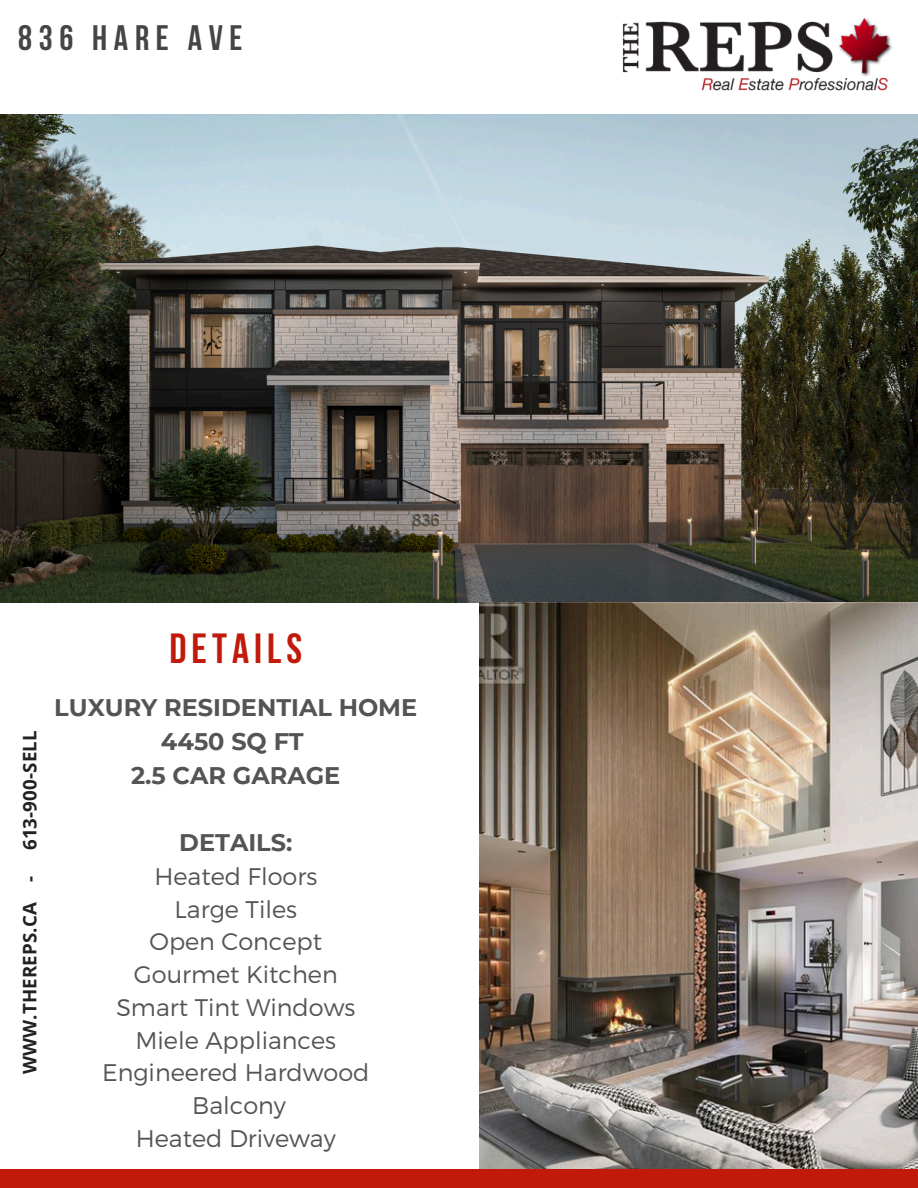
<style>
.page{position:relative;width:918px;height:1188px;background:#fff}
.page>*{position:absolute;margin:0;border:0;box-sizing:border-box;transform-origin:0 0}
.t1{font:700 42px "Bebas Neue";letter-spacing:.12em;color:#c11a0a}
.t2{font:700 35.25px "Bebas Neue";letter-spacing:.19em;color:#454545}
.t3{font:300 24px/32.7px "Montserrat";color:#545454;text-align:center}
.t4{font:700 24px/34px "Montserrat";color:#545454;text-align:center}
.t5{font:700 18.75px "Open Sans";letter-spacing:.01em;color:#222}
</style>
<div class="page">
<img style="left:622px;top:18px;width:270px;height:73px">
<img style="left:0;top:114px;width:918px;height:489px">
<img style="left:479px;top:603px;width:439px;height:566px">
<div style="left:0;top:1169px;width:918px;height:19px;background:#c11a0a"></div>
<h2 class="t2" style="left:18px;top:23px;width:226px">836 HARE AVE</h2>
<p class="t5" style="left:16px;top:850px;width:121px;rotate:-90deg">613-900-SELL</p>
<p class="t5" style="left:16px;top:1074px;width:200px;rotate:-90deg">WWW.THEREPS.CA -</p>
<p class="t1" style="left:169px;top:632px;width:134px">DETAILS</p>
<p class="t4" style="left:54px;top:690px;width:364px">LUXURY RESIDENTIAL HOME<br>4450 SQ FT<br>2.5 CAR GARAGE</p>
<p class="t4" style="left:179px;top:825px;width:114px">DETAILS:</p>
<h1 class="t3" style="left:102px;top:859px;width:269px">Heated Floors<br>Large Tiles<br>Open Concept<br>Gourmet Kitchen<br>Smart Tint Windows<br>Miele Appliances<br>Engineered Hardwood<br>Balcony</h1>
<h3 class="t3" style="left:136px;top:1121px;width:202px">Heated Driveway</h3>
</div>
